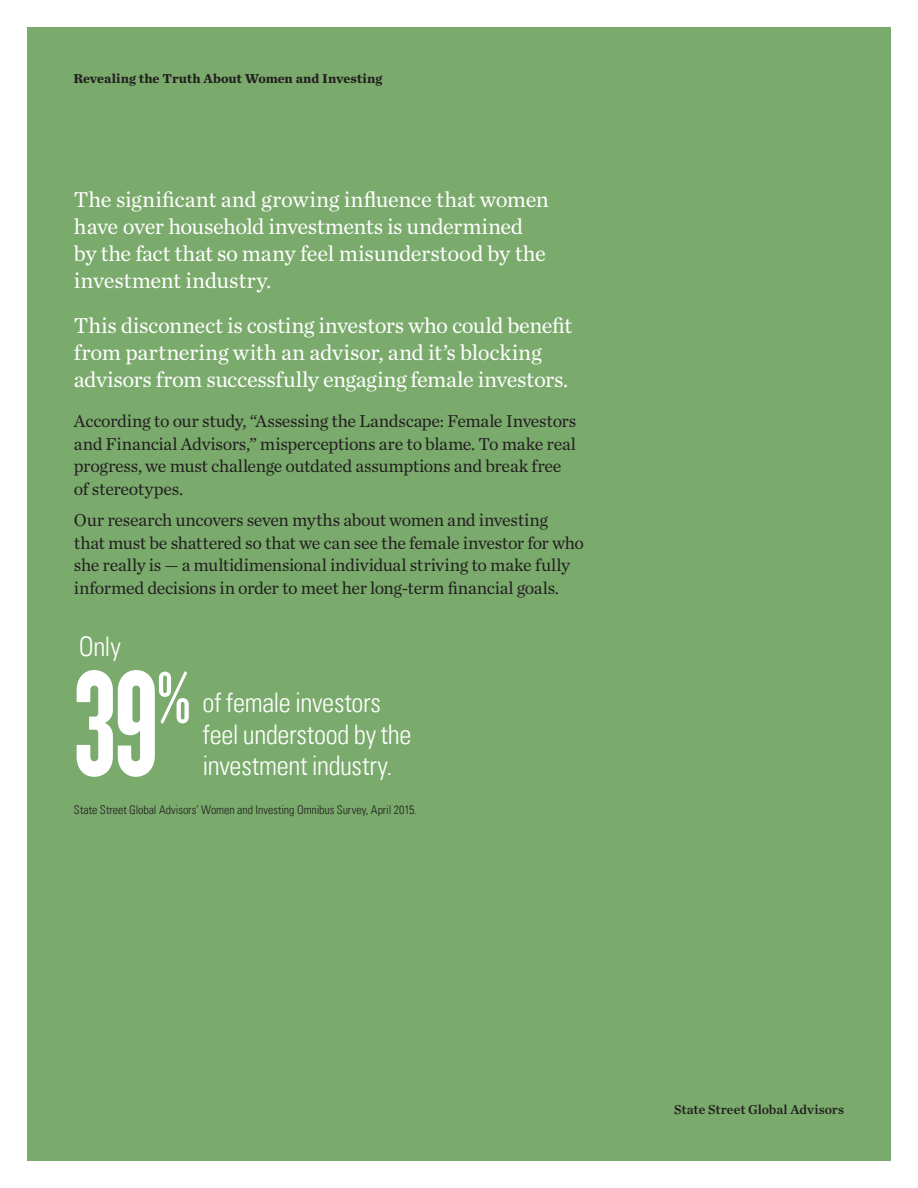
<style>
.page{position:relative;width:918px;height:1188px;background:#fff}
.page>*{position:absolute;margin:0;border:0;box-sizing:border-box;transform-origin:0 0}
.COVER_-_00_title_Kno{font:155.7px "Knockout 67 Full Bantamwt";color:#fff}
.BODY_-_01_intro_Chro{font:27px/31.5px "Univers Com 47 Light Cond";letter-spacing:-.01em;color:#fff}
.BODY_-_03_intro_Prod{font:22.5px/27px "Chronicle Text G1";letter-spacing:-.015em;color:#fff}
.BODY_-_04_text{font:18px/22.5px "Chronicle Text G1";letter-spacing:-.015em;color:#231f20}
.FOLIO_-_00_folio{font:700 13.5px "Chronicle Text G1";color:#231f20}
.FOOTER_-_00_running{font:13.5px "Chronicle Text G1 Semi";color:#231f20}
.BODY_-_06_disclosure{font:12px "Univers Com 47 Light Cond";color:#231f20}
</style>
<div class="page">
<div style="left:27px;top:27px;width:864px;height:1134px;background:#7aaa6c"></div>
<p class="FOLIO_-_00_folio" style="left:73px;top:68px;width:310px">Revealing the Truth About Women and Investing</p>
<p class="BODY_-_03_intro_Prod" style="left:74px;top:184px;width:477px">The significant and growing influence that women have over household investments is undermined by the fact that so many feel misunderstood by the investment industry.</p>
<p class="BODY_-_03_intro_Prod" style="left:74px;top:310px;width:500px">This disconnect is costing investors who could benefit from partnering with an advisor, and it’s blocking advisors from successfully engaging female investors.</p>
<p class="BODY_-_04_text" style="left:74px;top:409px;width:504px">According to our study, “Assessing the Landscape: Female Investors and Financial Advisors,” misperceptions are to blame. To make real progress, we must challenge outdated assumptions and break free of stereotypes.</p>
<p class="BODY_-_04_text" style="left:74px;top:508px;width:512px">Our research uncovers seven myths about women and investing<br>that must be shattered so that we can see the female investor for who she really is — a multidimensional individual striving to make fully informed decisions in order to meet her long-term financial goals.</p>
<p class="BODY_-_01_intro_Chro" style="left:79px;top:631px;width:44px">Only</p>
<p class="COVER_-_00_title_Kno" style="left:74px;top:632px;width:118px">39<sup>%</sup></p>
<p class="BODY_-_01_intro_Chro" style="left:202px;top:687px;width:210px">of female investors feel understood by the investment industry.</p>
<p class="BODY_-_06_disclosure" style="left:74px;top:803px;width:345px">State Street Global Advisors’ Women and Investing Omnibus Survey, April 2015.</p>
<p class="FOOTER_-_00_running" style="left:674px;top:1099px;width:171px">State Street Global Advisors</p>
</div>
